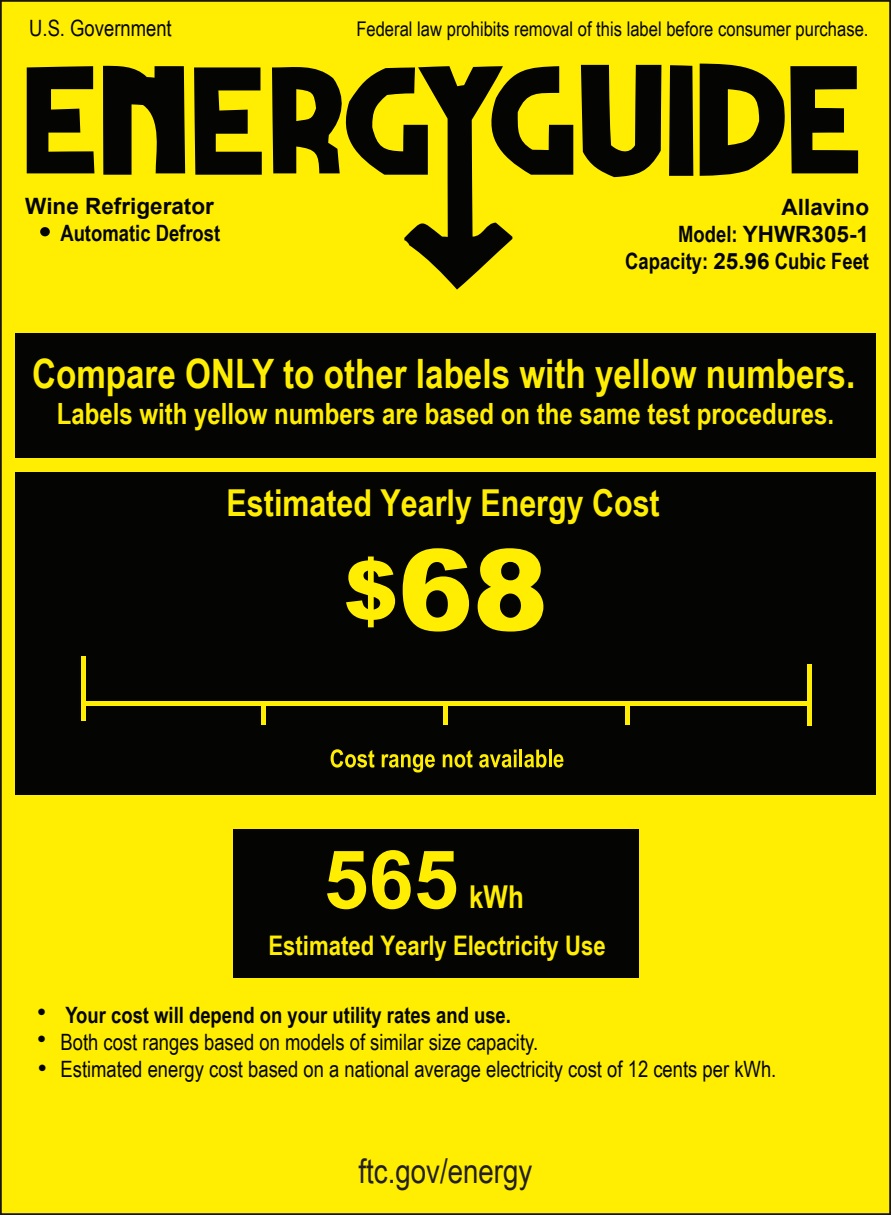
<style>
.page{position:relative;width:891px;height:1215px;background:#ffee01}
.page>*{position:absolute;margin:0;border:0;box-sizing:border-box;transform-origin:0 0}
.t1{font:900 112.5px "Arial";color:#ffee01}
.t2{font:700 81px "Arial";color:#ffee01}
.t3{font:700 40.5px "Arial Narrow";color:#ffee01}
.t4{font:700 37.12px "Arial Narrow";color:#ffee01}
.t5{font:33.75px "Arial Narrow";color:#231f20}
.t6{font:700 31.5px "Arial Narrow";color:#ffee01}
.t7{font:700 29.25px "Arial Narrow";color:#ffee01}
.t8{font:700 27px "Arial Narrow";color:#ffee01}
.t9{font:22.5px/27px "Arial Narrow";color:#040503}
.t10{font:700 22.5px "Arial Narrow";color:#040503}
.t11{font:700 22.5px/27px "Arial";color:#040503;text-align:right}
.t12{font:20.25px "Arial Narrow";color:#040503}
.t13{font:11.25px "Wingdings";color:#040503}
.s1{font-family:"Arial Narrow"}
.s2{font-family:"Arial"}
.s3{font-size:81px}
</style>
<div class="page">
<div style="left:234px;top:829px;width:405px;height:149px;background:#040503"></div>
<div style="left:16px;top:472px;width:860px;height:323px;background:#040503"></div>
<div style="left:16px;top:334px;width:860px;height:124px;background:#040503"></div>
<div style="left:40px;top:227px;width:10px;height:9px;background:#040503;border-radius:50%"></div>
<svg style="left:581px;top:65px;width:80px;height:112px;background:#565102"></svg>
<svg style="left:669px;top:65px;width:24px;height:111px;background:#0c0d02"></svg>
<svg style="left:103px;top:65px;width:82px;height:110px;background:#3b3802"></svg>
<svg style="left:194px;top:67px;width:68px;height:108px;background:#4e4a02"></svg>
<svg style="left:27px;top:66px;width:67px;height:107px;background:#4e4902"></svg>
<svg style="left:272px;top:63px;width:301px;height:227px;background:#a59a01"></svg>
<svg style="left:700px;top:64px;width:158px;height:112px;background:#575202"></svg>
<div style="left:807px;top:664px;width:5px;height:62px;background:#ffee01"></div>
<hr style="left:83px;top:702px;width:727px;height:4px;background:#ffee01">
<hr style="left:443px;top:704px;width:4px;height:20px;background:#ffee01">
<hr style="left:82px;top:656px;width:4px;height:65px;background:#ffee01">
<div style="left:625px;top:704px;width:5px;height:20px;background:#ffee01"></div>
<hr style="left:261px;top:704px;width:4px;height:20px;background:#ffee01">
<svg style="left:331px;top:749px;width:43px;height:19px"></svg>
<svg style="left:382px;top:754px;width:53px;height:19px"></svg>
<svg style="left:443px;top:750px;width:30px;height:18px"></svg>
<svg style="left:479px;top:750px;width:38px;height:18px"></svg>
<hr style="left:519px;top:750px;width:3px;height:17px;background:#ffee01">
<svg style="left:524px;top:750px;width:23px;height:18px"></svg>
<hr style="left:549px;top:750px;width:3px;height:17px;background:#ffee01">
<svg style="left:554px;top:754px;width:9px;height:14px"></svg>
<p class="t9" style="left:29px;top:14px;width:144px">U.S. Government</p>
<p class="t12" style="left:356px;top:14px;width:514px">Federal law prohibits removal of this label before consumer purchase.</p>
<p class="t11" style="left:25px;top:193px;width:190px">Wine Refrigerator</p>
<p class="t10" style="left:60px;top:216px;width:161px">Automatic Defrost</p>
<p class="t11" style="left:678px;top:195px;width:192px">Allavino<br><span class="s1">Model:</span> YHWR305-1</p>
<p class="t10" style="left:625px;top:244px;width:245px">Capacity: <span class="s2">25.96</span> Cubic Feet</p>
<h3 class="t3" style="left:32px;top:343px;width:825px">Compare ONLY to other labels with yellow numbers.</h3>
<h3 class="t7" style="left:57px;top:392px;width:779px">Labels with yellow numbers are based on the same test procedures.</h3>
<h3 class="t4" style="left:227px;top:475px;width:435px">Estimated Yearly Energy Cost</h3>
<h1 class="t1" style="left:344px;top:508px;width:206px"><span class="s3">$</span>68</h1>
<h2 class="t2" style="left:324px;top:826px;width:137px">565</h2>
<h3 class="t6" style="left:469px;top:873px;width:56px">kWh</h3>
<p class="t8" style="left:268px;top:925px;width:339px">Estimated Yearly Electricity Use</p>
<p class="t13" style="left:37px;top:1006px;width:10px">●</p>
<p class="t13" style="left:37px;top:1033px;width:10px">●</p>
<p class="t13" style="left:38px;top:1061px;width:10px">●</p>
<p class="t10" style="left:65px;top:998px;width:447px">Your cost will depend on your utility rates and use.</p>
<p class="t9" style="left:61px;top:1028px;width:717px">Both cost ranges based on models of similar size capacity.<br>Estimated energy cost based on a national average electricity cost of 12 cents per kWh.</p>
<h3 class="t5" style="left:359px;top:1146px;width:175px">ftc.gov/energy</h3>
</div>
